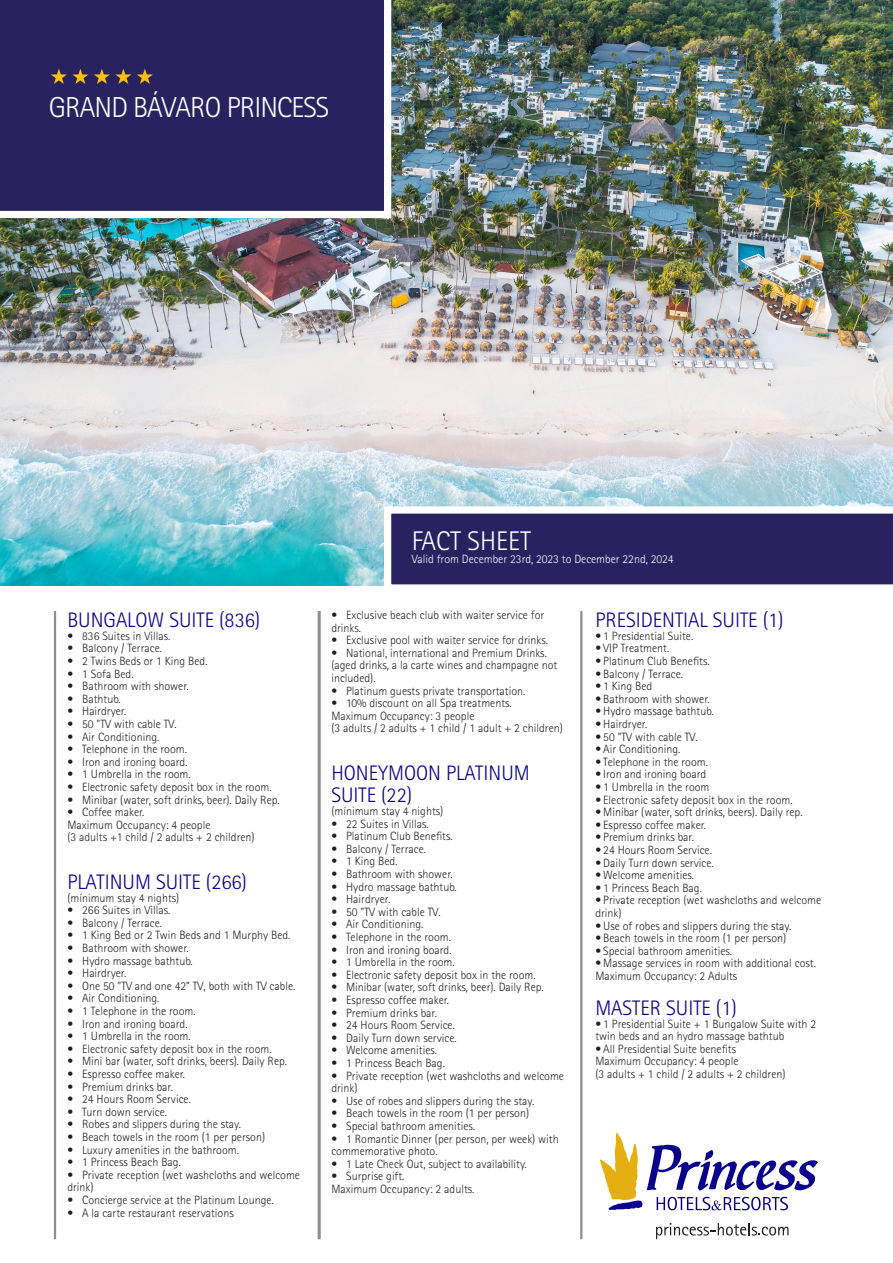
<style>
.page{position:relative;width:893px;height:1263px;background:#fff}
.page>*{position:absolute;margin:0;border:0;box-sizing:border-box;transform-origin:0 0}
.t1{font:300 28.95px "Rotis Sans Serif Std";letter-spacing:-.03em;color:#fff}
.t2{font:300 27px "Rotis Sans Serif Std";color:#fff}
.t3{font:300 21px/22.4px "Rotis Sans Serif Std";color:#09008b}
.t4{font:300 12px/12.6px "Rotis Sans Serif Std";color:#231f20}
.t5{font:300 12px "Rotis Sans Serif Std";color:#fff}
</style>
<div class="page">
<img style="left:0;top:0;width:892px;height:585px">
<div style="left:0;top:0;width:391px;height:218px;background:#282360"></div>
<svg style="left:384px;top:506px;width:508px;height:79px;background:#413c72"></svg>
<hr style="left:317px;top:611px;width:3px;height:628px;background:#8e8e8b">
<hr style="left:54px;top:611px;width:2px;height:628px;background:#8e8e8b">
<hr style="left:580px;top:611px;width:2px;height:628px;background:#8e8e8b">
<svg style="left:600px;top:1133px;width:218px;height:77px"></svg>
<svg style="left:656px;top:1223px;width:132px;height:16px"></svg>
<svg style="left:51px;top:69px;width:37px;height:15px"></svg>
<svg style="left:94px;top:69px;width:37px;height:15px"></svg>
<svg style="left:137px;top:69px;width:16px;height:15px"></svg>
<h1 class="t1" style="left:49px;top:91px;width:282px">GRAND BÁVARO PRINCESS</h1>
<h2 class="t2" style="left:412px;top:526px;width:120px">FACT SHEET</h2>
<p class="t5" style="left:412px;top:552px;width:263px">Valid from December 23rd, 2023 to December 22nd, 2024</p>
<h3 class="t3" style="left:67px;top:609px;width:194px">BUNGALOW SUITE (836)</h3>
<p class="t4" style="left:67px;top:629px;width:105px">• 836 Suites in Villas.</p>
<p class="t4" style="left:67px;top:642px;width:96px">• Balcony / Terrace.</p>
<p class="t4" style="left:67px;top:655px;width:142px">• 2 Twins Beds or 1 King Bed.</p>
<p class="t4" style="left:67px;top:667px;width:68px">• 1 Sofa Bed.</p>
<p class="t4" style="left:67px;top:680px;width:123px">• Bathroom with shower.</p>
<p class="t4" style="left:67px;top:692px;width:55px">• Bathtub.</p>
<p class="t4" style="left:67px;top:705px;width:60px">• Hairdryer.</p>
<p class="t4" style="left:67px;top:718px;width:111px">• 50 "TV with cable TV.</p>
<p class="t4" style="left:67px;top:730px;width:93px">• Air Conditioning.</p>
<p class="t4" style="left:67px;top:743px;width:121px">• Telephone in the room.</p>
<p class="t4" style="left:67px;top:755px;width:122px">• Iron and ironing board.</p>
<p class="t4" style="left:67px;top:768px;width:125px">• 1 Umbrella in the room.</p>
<p class="t4" style="left:67px;top:781px;width:206px">• Electronic safety deposit box in the room.</p>
<p class="t4" style="left:67px;top:793px;width:214px">• Minibar (water, soft drinks, beer). Daily Rep.</p>
<p class="t4" style="left:67px;top:806px;width:189px">• Coffee maker.<br>Maximum Occupancy: 4 people<br>(3 adults +1 child / 2 adults + 2 children)</p>
<h3 class="t3" style="left:67px;top:871px;width:181px">PLATINUM SUITE (266)</h3>
<p class="t4" style="left:67px;top:891px;width:113px">(mínimum stay 4 nights)</p>
<p class="t4" style="left:67px;top:904px;width:105px">• 266 Suites in Villas.</p>
<p class="t4" style="left:67px;top:916px;width:96px">• Balcony / Terrace.</p>
<p class="t4" style="left:67px;top:929px;width:225px">• 1 King Bed or 2 Twin Beds and 1 Murphy Bed.</p>
<p class="t4" style="left:67px;top:942px;width:123px">• Bathroom with shower.</p>
<p class="t4" style="left:67px;top:954px;width:127px">• Hydro massage bathtub.</p>
<p class="t4" style="left:67px;top:967px;width:60px">• Hairdryer.</p>
<p class="t4" style="left:67px;top:979px;width:229px">• One 50 "TV and one 42” TV, both with TV cable.</p>
<p class="t4" style="left:67px;top:992px;width:93px">• Air Conditioning.</p>
<p class="t4" style="left:67px;top:1005px;width:130px">• 1 Telephone in the room.</p>
<p class="t4" style="left:67px;top:1017px;width:122px">• Iron and ironing board.</p>
<p class="t4" style="left:67px;top:1030px;width:125px">• 1 Umbrella in the room.</p>
<p class="t4" style="left:67px;top:1042px;width:206px">• Electronic safety deposit box in the room.</p>
<p class="t4" style="left:67px;top:1055px;width:221px">• Mini bar (water, soft drinks, beers). Daily Rep.</p>
<p class="t4" style="left:67px;top:1068px;width:119px">• Espresso coffee maker.</p>
<p class="t4" style="left:67px;top:1080px;width:107px">• Premium drinks bar.</p>
<p class="t4" style="left:67px;top:1093px;width:125px">• 24 Hours Room Service.</p>
<p class="t4" style="left:67px;top:1105px;width:101px">• Turn down service.</p>
<p class="t4" style="left:67px;top:1118px;width:175px">• Robes and slippers during the stay.</p>
<p class="t4" style="left:67px;top:1131px;width:199px">• Beach towels in the room (1 per person)</p>
<p class="t4" style="left:67px;top:1143px;width:173px">• Luxury amenities in the bathroom.</p>
<p class="t4" style="left:67px;top:1156px;width:115px">• 1 Princess Beach Bag.</p>
<p class="t4" style="left:67px;top:1168px;width:234px">• Private reception (wet washcloths and welcome drink)</p>
<p class="t4" style="left:67px;top:1194px;width:208px">• Concierge service at the Platinum Lounge.</p>
<p class="t4" style="left:67px;top:1206px;width:168px">• A la carte restaurant reservations</p>
<p class="t4" style="left:331px;top:609px;width:214px">• Exclusive beach club with waiter service for drinks.</p>
<p class="t4" style="left:331px;top:634px;width:218px">• Exclusive pool with waiter service for drinks.</p>
<p class="t4" style="left:331px;top:646px;width:227px">• National, international and Premium Drinks. (aged drinks, a la carte wines and champagne not included).</p>
<p class="t4" style="left:331px;top:684px;width:195px">• Platinum guests private transportation.</p>
<p class="t4" style="left:331px;top:697px;width:233px">• 10% discount on all Spa treatments.<br>Maximum Occupancy: 3 people<br>(3 adults / 2 adults + 1 child / 1 adult + 2 children)</p>
<h3 class="t3" style="left:331px;top:762px;width:200px">HONEYMOON PLATINUM<br>SUITE (22)</h3>
<p class="t4" style="left:331px;top:805px;width:113px">(mínimum stay 4 nights)</p>
<p class="t4" style="left:331px;top:817px;width:99px">• 22 Suites in Villas.</p>
<p class="t4" style="left:331px;top:830px;width:123px">• Platinum Club Benefits.</p>
<p class="t4" style="left:331px;top:842px;width:96px">• Balcony / Terrace.</p>
<p class="t4" style="left:331px;top:855px;width:68px">• 1 King Bed.</p>
<p class="t4" style="left:331px;top:868px;width:123px">• Bathroom with shower.</p>
<p class="t4" style="left:331px;top:880px;width:127px">• Hydro massage bathtub.</p>
<p class="t4" style="left:331px;top:893px;width:60px">• Hairdryer.</p>
<p class="t4" style="left:331px;top:905px;width:111px">• 50 "TV with cable TV.</p>
<p class="t4" style="left:331px;top:918px;width:93px">• Air Conditioning.</p>
<p class="t4" style="left:331px;top:931px;width:121px">• Telephone in the room.</p>
<p class="t4" style="left:331px;top:943px;width:122px">• Iron and ironing board.</p>
<p class="t4" style="left:331px;top:956px;width:125px">• 1 Umbrella in the room.</p>
<p class="t4" style="left:331px;top:968px;width:206px">• Electronic safety deposit box in the room.</p>
<p class="t4" style="left:331px;top:981px;width:214px">• Minibar (water, soft drinks, beer). Daily Rep.</p>
<p class="t4" style="left:331px;top:994px;width:119px">• Espresso coffee maker.</p>
<p class="t4" style="left:331px;top:1006px;width:107px">• Premium drinks bar.</p>
<p class="t4" style="left:331px;top:1019px;width:125px">• 24 Hours Room Service.</p>
<p class="t4" style="left:331px;top:1031px;width:127px">• Daily Turn down service.</p>
<p class="t4" style="left:331px;top:1044px;width:107px">• Welcome amenities.</p>
<p class="t4" style="left:331px;top:1057px;width:115px">• 1 Princess Beach Bag.</p>
<p class="t4" style="left:331px;top:1069px;width:234px">• Private reception (wet washcloths and welcome drink)</p>
<p class="t4" style="left:331px;top:1094px;width:204px">• Use of robes and slippers during the stay.</p>
<p class="t4" style="left:331px;top:1107px;width:199px">• Beach towels in the room (1 per person)</p>
<p class="t4" style="left:331px;top:1120px;width:145px">• Special bathroom amenities.</p>
<p class="t4" style="left:331px;top:1132px;width:229px">• 1 Romantic Dinner (per person, per week) with commemorative photo.</p>
<p class="t4" style="left:331px;top:1157px;width:197px">• 1 Late Check Out, subject to availability.</p>
<p class="t4" style="left:331px;top:1170px;width:145px">• Surprise gift.<br>Maximum Occupancy: 2 adults.</p>
<h3 class="t3" style="left:595px;top:609px;width:190px">PRESIDENTIAL SUITE (1)</h3>
<p class="t4" style="left:595px;top:629px;width:99px">• 1 Presidential Suite.</p>
<p class="t4" style="left:595px;top:642px;width:75px">• VIP Treatment.</p>
<p class="t4" style="left:595px;top:655px;width:116px">• Platinum Club Benefits.</p>
<p class="t4" style="left:595px;top:667px;width:89px">• Balcony / Terrace.</p>
<p class="t4" style="left:595px;top:680px;width:59px">• 1 King Bed</p>
<p class="t4" style="left:595px;top:692px;width:116px">• Bathroom with shower.</p>
<p class="t4" style="left:595px;top:705px;width:120px">• Hydro massage bathtub.</p>
<p class="t4" style="left:595px;top:718px;width:53px">• Hairdryer.</p>
<p class="t4" style="left:595px;top:730px;width:104px">• 50 "TV with cable TV.</p>
<p class="t4" style="left:595px;top:743px;width:86px">• Air Conditioning.</p>
<p class="t4" style="left:595px;top:755px;width:114px">• Telephone in the room.</p>
<p class="t4" style="left:595px;top:768px;width:112px">• Iron and ironing board</p>
<p class="t4" style="left:595px;top:781px;width:116px">• 1 Umbrella in the room</p>
<p class="t4" style="left:595px;top:793px;width:199px">• Electronic safety deposit box in the room.</p>
<p class="t4" style="left:595px;top:806px;width:209px">• Minibar (water, soft drinks, beers). Daily rep.</p>
<p class="t4" style="left:595px;top:818px;width:112px">• Espresso coffee maker.</p>
<p class="t4" style="left:595px;top:831px;width:100px">• Premium drinks bar.</p>
<p class="t4" style="left:595px;top:844px;width:118px">• 24 Hours Room Service.</p>
<p class="t4" style="left:595px;top:856px;width:120px">• Daily Turn down service.</p>
<p class="t4" style="left:595px;top:869px;width:100px">• Welcome amenities.</p>
<p class="t4" style="left:595px;top:881px;width:108px">• 1 Princess Beach Bag.</p>
<p class="t4" style="left:595px;top:894px;width:227px">• Private reception (wet washcloths and welcome drink)</p>
<p class="t4" style="left:595px;top:919px;width:197px">• Use of robes and slippers during the stay.</p>
<p class="t4" style="left:595px;top:932px;width:192px">• Beach towels in the room (1 per person)</p>
<p class="t4" style="left:595px;top:944px;width:138px">• Special bathroom amenities.</p>
<p class="t4" style="left:595px;top:957px;width:222px">• Massage services in room with additional cost.<br>Maximum Occupancy: 2 Adults</p>
<h3 class="t3" style="left:595px;top:997px;width:143px">MASTER SUITE (1)</h3>
<p class="t4" style="left:595px;top:1017px;width:222px">• 1 Presidential Suite + 1 Bungalow Suite with 2 twin beds and an hydro massage bathtub</p>
<p class="t4" style="left:595px;top:1042px;width:192px">• All Presidential Suite benefits<br>Maximum Occupancy: 4 people<br>(3 adults + 1 child / 2 adults + 2 children)</p>
</div>
